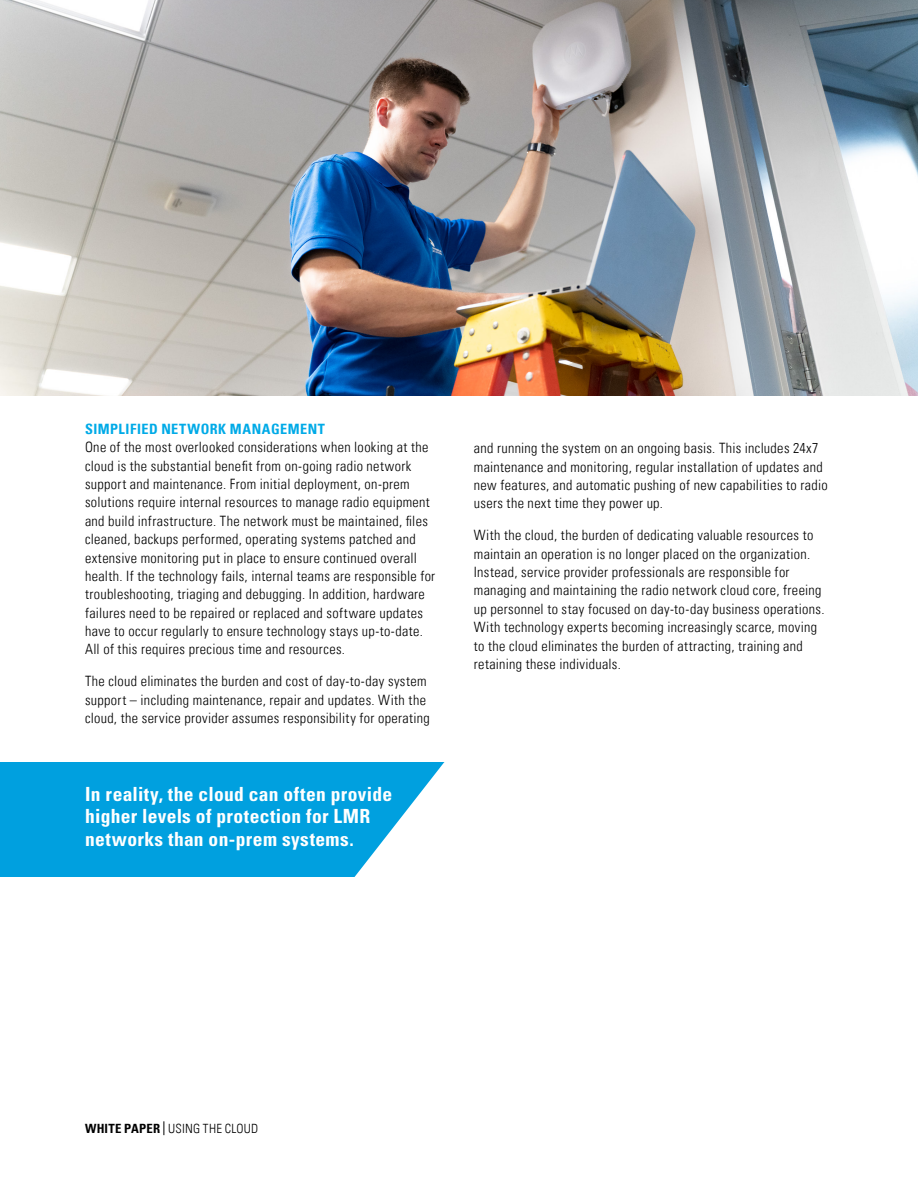
<style>
.page{position:relative;width:918px;height:1188px;background:#fff}
.page>*{position:absolute;margin:0;border:0;box-sizing:border-box;transform-origin:0 0}
.t1{font:700 condensed 19.5px/22.5px "Univers";letter-spacing:.015em;color:#fff}
.t2{font:300 condensed 14.25px/18.3px "Univers LT";letter-spacing:.025em;color:#000}
.t3{font:700 condensed 14.25px "Univers LT";letter-spacing:.035em;color:#00aae7}
.t4{font:300 condensed 12.75px "Univers LT";letter-spacing:.015em;color:#000}
.s1{font-weight:700}
</style>
<div class="page">
<div style="left:0;top:762px;width:445px;height:115px;background:#00a0df"></div>
<svg style="left:354px;top:762px;width:91px;height:115px"></svg>
<img style="left:0;top:0;width:918px;height:395px">
<svg style="left:164px;top:1121px;width:1px;height:14px"></svg>
<p class="t3" style="left:85px;top:420px;width:241px">SIMPLIFIED NETWORK MANAGEMENT</p>
<p class="t2" style="left:85px;top:438px;width:352px">One of the most overlooked considerations when looking at the cloud is the substantial benefit from on-going radio network support and maintenance. From initial deployment, on-prem solutions require internal resources to manage radio equipment and build infrastructure. The network must be maintained, files cleaned, backups performed, operating systems patched and extensive monitoring put in place to ensure continued overall health. If the technology fails, internal teams are responsible for troubleshooting, triaging and debugging. In addition, hardware failures need to be repaired or replaced and software updates have to occur regularly to ensure technology stays up-to-date.<br>All of this requires precious time and resources.</p>
<p class="t2" style="left:85px;top:672px;width:346px">The cloud eliminates the burden and cost of day-to-day system support – including maintenance, repair and updates. With the cloud, the service provider assumes responsibility for operating</p>
<h1 class="t1" style="left:85px;top:783px;width:308px">In reality, the cloud can often provide higher levels of protection for LMR networks than on-prem systems.</h1>
<p class="t2" style="left:474px;top:439px;width:355px">and running the system on an ongoing basis. This includes 24x7 maintenance and monitoring, regular installation of updates and new features, and automatic pushing of new capabilities to radio users the next time they power up.</p>
<p class="t2" style="left:474px;top:526px;width:352px">With the cloud, the burden of dedicating valuable resources to maintain an operation is no longer placed on the organization.<br>Instead, service provider professionals are responsible for managing and maintaining the radio network cloud core, freeing up personnel to stay focused on day-to-day business operations.<br>With technology experts becoming increasingly scarce, moving to the cloud eliminates the burden of attracting, training and retaining these individuals.</p>
<p class="t4" style="left:85px;top:1121px;width:175px"><span class="s1">WHITE PAPER</span> USING THE CLOUD</p>
</div>
